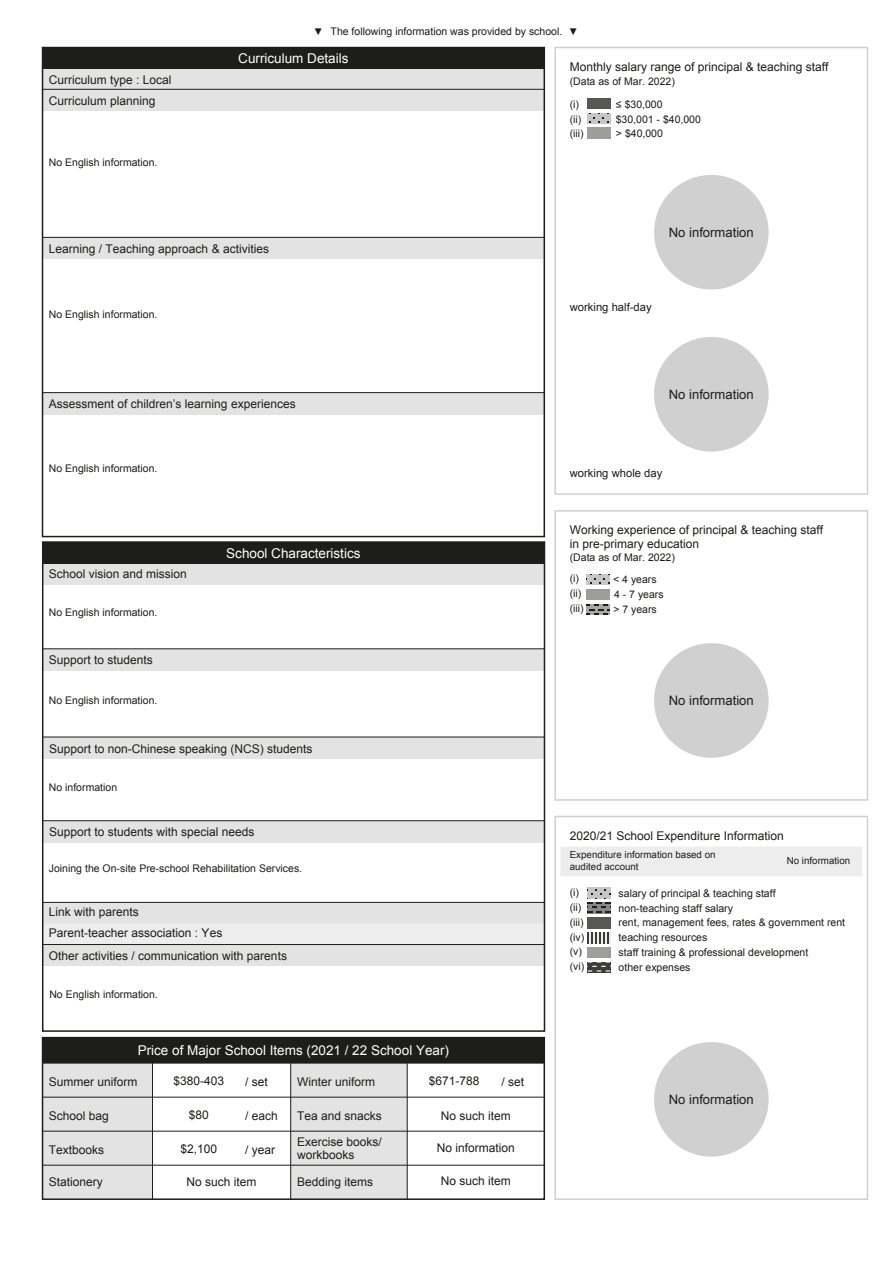
<style>
.page{position:relative;width:893px;height:1263px;background:#fff}
.page>*{position:absolute;margin:0;border:0;box-sizing:border-box;transform-origin:0 0}
.t1{font:13.5px "Arial";color:#fff}
.t2{font:13.05px "Arial";color:#1d1d1b}
.t3{font:12px/13.5px "Arial";color:#1d1d1b}
.t4{font:11.25px "Arial";color:#1d1d1b}
.t5{font:10.5px "Arial";color:#1d1d1b}
.t6{font:9.75px/12px "Arial";color:#1d1d1b}
.s1{font-size:9.75px}
</style>
<div class="page">
<div style="left:560px;top:846px;width:302px;height:30px;background:#ededed"></div>
<img style="left:588px;top:917px;width:22px;height:11px">
<svg style="left:588px;top:962px;width:22px;height:11px"></svg>
<svg style="left:588px;top:932px;width:22px;height:11px"></svg>
<svg style="left:588px;top:903px;width:22px;height:10px"></svg>
<svg style="left:588px;top:888px;width:22px;height:10px"></svg>
<div style="left:554px;top:816px;width:314px;height:384px;border:2px solid #d0d0d0"></div>
<div style="left:554px;top:510px;width:314px;height:291px;border:2px solid #d0d0d0"></div>
<svg style="left:587px;top:604px;width:22px;height:11px"></svg>
<svg style="left:587px;top:574px;width:22px;height:11px"></svg>
<div style="left:554px;top:47px;width:314px;height:448px;border:2px solid #d0d0d0"></div>
<img style="left:587px;top:98px;width:23px;height:11px">
<svg style="left:587px;top:113px;width:23px;height:11px"></svg>
<div style="left:654px;top:175px;width:115px;height:114px;background:#d0d0d0;border-radius:50%"></div>
<div style="left:654px;top:337px;width:115px;height:115px;background:#d0d0d0;border-radius:50%"></div>
<div style="left:654px;top:1042px;width:115px;height:115px;background:#d0d0d0;border-radius:50%"></div>
<div style="left:654px;top:643px;width:115px;height:115px;background:#d0d0d0;border-radius:50%"></div>
<div style="left:291px;top:1063px;width:116px;height:136px;background:#e3e3e3"></div>
<div style="left:43px;top:1063px;width:109px;height:136px;background:#e3e3e3"></div>
<div style="left:42px;top:1037px;width:503px;height:163px;border:2px solid #1d1d1b"></div>
<hr style="left:43px;top:1097px;width:501px;height:1px;background:#1d1d1b">
<hr style="left:43px;top:1165px;width:501px;height:1px;background:#1d1d1b">
<hr style="left:43px;top:1131px;width:501px;height:1px;background:#1d1d1b">
<div style="left:43px;top:1037px;width:501px;height:26px;background:#1d1d1b"></div>
<hr style="left:43px;top:1063px;width:501px;height:1px;background:#1d1d1b">
<hr style="left:152px;top:1063px;width:1px;height:136px;background:#1d1d1b">
<hr style="left:290px;top:1063px;width:1px;height:136px;background:#1d1d1b">
<hr style="left:407px;top:1063px;width:1px;height:136px;background:#1d1d1b">
<div style="left:43px;top:821px;width:501px;height:21px;background:#e3e3e3"></div>
<hr style="left:43px;top:820px;width:501px;height:1px;background:#1d1d1b">
<div style="left:43px;top:737px;width:501px;height:21px;background:#e3e3e3"></div>
<hr style="left:43px;top:737px;width:501px;height:1px;background:#1d1d1b">
<div style="left:43px;top:649px;width:501px;height:21px;background:#e3e3e3"></div>
<hr style="left:43px;top:648px;width:501px;height:1px;background:#1d1d1b">
<div style="left:43px;top:902px;width:501px;height:22px;background:#e3e3e3"></div>
<div style="left:43px;top:923px;width:501px;height:21px;background:#ededed"></div>
<hr style="left:43px;top:902px;width:501px;height:1px;background:#1d1d1b">
<div style="left:43px;top:945px;width:501px;height:21px;background:#e3e3e3"></div>
<hr style="left:43px;top:944px;width:501px;height:1px;background:#1d1d1b">
<div style="left:43px;top:563px;width:501px;height:21px;background:#e3e3e3"></div>
<div style="left:43px;top:542px;width:501px;height:21px;background:#1d1d1b"></div>
<div style="left:42px;top:541px;width:503px;height:491px;border:2px solid #1d1d1b"></div>
<div style="left:43px;top:238px;width:501px;height:21px;background:#e3e3e3"></div>
<hr style="left:43px;top:237px;width:501px;height:1px;background:#1d1d1b">
<div style="left:43px;top:393px;width:501px;height:21px;background:#e3e3e3"></div>
<hr style="left:43px;top:392px;width:501px;height:1px;background:#1d1d1b">
<div style="left:43px;top:69px;width:501px;height:21px;background:#e3e3e3"></div>
<div style="left:43px;top:48px;width:501px;height:21px;background:#1d1d1b"></div>
<div style="left:43px;top:89px;width:501px;height:22px;background:#e3e3e3"></div>
<hr style="left:43px;top:89px;width:501px;height:1px;background:#1d1d1b">
<div style="left:42px;top:47px;width:503px;height:490px;border:2px solid #1d1d1b"></div>
<p class="t3" style="left:49px;top:70px;width:124px;line-height:20.4px">Curriculum type : Local<br>Curriculum planning</p>
<p class="t5" style="left:49px;top:155px;width:110px">No English information.</p>
<p class="t5" style="left:314px;top:24px;width:266px"><span class="s1">▼</span> The following information was provided by school. <span class="s1">▼</span></p>
<p class="t1" style="left:238px;top:50px;width:112px">Curriculum Details</p>
<p class="t3" style="left:570px;top:60px;width:260px">Monthly salary range of principal &amp; teaching staff</p>
<p class="t5" style="left:570px;top:74px;width:107px">(Data as of Mar. 2022)</p>
<p class="t5" style="left:570px;top:97px;width:11px">(i)</p>
<p class="t5" style="left:616px;top:97px;width:48px">≤ $30,000</p>
<p class="t5" style="left:570px;top:127px;width:15px">(iii)</p>
<p class="t5" style="left:616px;top:127px;width:48px">&gt; $40,000</p>
<p class="t5" style="left:570px;top:112px;width:13px">(ii)</p>
<p class="t5" style="left:616px;top:112px;width:87px">$30,001 - $40,000</p>
<p class="t2" style="left:669px;top:224px;width:86px">No information</p>
<p class="t3" style="left:49px;top:242px;width:222px">Learning / Teaching approach &amp; activities</p>
<p class="t5" style="left:49px;top:307px;width:110px">No English information.</p>
<p class="t3" style="left:49px;top:398px;width:248px">Assessment of children’s learning experiences</p>
<p class="t5" style="left:49px;top:461px;width:110px">No English information.</p>
<p class="t3" style="left:49px;top:567px;width:140px">School vision and mission</p>
<p class="t5" style="left:49px;top:605px;width:110px">No English information.</p>
<p class="t3" style="left:49px;top:654px;width:106px">Support to students</p>
<p class="t5" style="left:49px;top:693px;width:110px">No English information.</p>
<p class="t1" style="left:226px;top:545px;width:136px">School Characteristics</p>
<p class="t3" style="left:49px;top:742px;width:265px">Support to non-Chinese speaking (NCS) students</p>
<p class="t5" style="left:49px;top:781px;width:70px">No information</p>
<p class="t3" style="left:49px;top:825px;width:207px">Support to students with special needs</p>
<p class="t5" style="left:49px;top:861px;width:255px">Joining the On-site Pre-school Rehabilitation Services.</p>
<p class="t3" style="left:49px;top:902px;width:175px;line-height:20.9px">Link with parents<br>Parent-teacher association : Yes</p>
<p class="t3" style="left:49px;top:949px;width:240px">Other activities / communication with parents</p>
<p class="t5" style="left:49px;top:987px;width:110px">No English information.</p>
<p class="t1" style="left:138px;top:1041px;width:313px">Price of Major School Items (2021 / 22 School Year)</p>
<p class="t3" style="left:245px;top:1075px;width:24px">/ set</p>
<p class="t3" style="left:245px;top:1109px;width:34px">/ each</p>
<p class="t3" style="left:245px;top:1143px;width:32px">/ year</p>
<p class="t3" style="left:174px;top:1074px;width:52px">$380-403</p>
<p class="t3" style="left:501px;top:1075px;width:24px">/ set</p>
<p class="t3" style="left:189px;top:1108px;width:22px">$80</p>
<p class="t3" style="left:181px;top:1142px;width:38px">$2,100</p>
<p class="t3" style="left:429px;top:1074px;width:52px">$671-788</p>
<p class="t3" style="left:49px;top:1075px;width:90px">Summer uniform</p>
<p class="t3" style="left:297px;top:1075px;width:80px">Winter uniform</p>
<p class="t3" style="left:49px;top:1109px;width:62px">School bag</p>
<p class="t3" style="left:297px;top:1109px;width:86px">Tea and snacks</p>
<p class="t3" style="left:49px;top:1143px;width:57px">Textbooks</p>
<p class="t3" style="left:297px;top:1135px;width:86px">Exercise books/ workbooks</p>
<p class="t3" style="left:49px;top:1175px;width:56px">Stationery</p>
<p class="t3" style="left:297px;top:1175px;width:78px">Bedding items</p>
<p class="t3" style="left:441px;top:1109px;width:72px">No such item</p>
<p class="t3" style="left:437px;top:1141px;width:80px">No information</p>
<p class="t3" style="left:441px;top:1174px;width:72px">No such item</p>
<p class="t3" style="left:187px;top:1175px;width:72px">No such item</p>
<p class="t4" style="left:570px;top:300px;width:83px">working half-day</p>
<p class="t2" style="left:669px;top:386px;width:86px">No information</p>
<p class="t4" style="left:570px;top:466px;width:94px">working whole day</p>
<p class="t3" style="left:570px;top:523px;width:255px">Working experience of principal &amp; teaching staff in pre-primary education</p>
<p class="t5" style="left:570px;top:551px;width:107px">(Data as of Mar. 2022)</p>
<p class="t5" style="left:570px;top:587px;width:13px">(ii)</p>
<p class="t5" style="left:614px;top:587px;width:51px">4 - 7 years</p>
<p class="t5" style="left:570px;top:602px;width:15px">(iii)</p>
<p class="t5" style="left:613px;top:602px;width:45px">&gt; 7 years</p>
<p class="t5" style="left:570px;top:572px;width:11px">(i)</p>
<p class="t5" style="left:613px;top:572px;width:45px">&lt; 4 years</p>
<p class="t2" style="left:669px;top:692px;width:86px">No information</p>
<p class="t3" style="left:570px;top:829px;width:216px">2020/21 School Expenditure Information</p>
<p class="t6" style="left:570px;top:849px;width:147px">Expenditure information based on audited account</p>
<p class="t6" style="left:787px;top:855px;width:65px">No information</p>
<p class="t5" style="left:570px;top:885px;width:11px">(i)</p>
<p class="t5" style="left:619px;top:886px;width:158px">salary of principal &amp; teaching staff</p>
<p class="t5" style="left:570px;top:900px;width:13px">(ii)</p>
<p class="t5" style="left:619px;top:901px;width:116px">non-teaching staff salary</p>
<p class="t5" style="left:570px;top:915px;width:15px">(iii)</p>
<p class="t5" style="left:619px;top:916px;width:228px">rent, management fees, rates &amp; government rent</p>
<p class="t5" style="left:570px;top:945px;width:14px">(v)</p>
<p class="t5" style="left:619px;top:945px;width:191px">staff training &amp; professional development</p>
<p class="t5" style="left:570px;top:959px;width:16px">(vi)</p>
<p class="t5" style="left:619px;top:960px;width:73px">other expenses</p>
<p class="t5" style="left:570px;top:930px;width:16px">(iv)</p>
<p class="t5" style="left:619px;top:931px;width:90px">teaching resources</p>
<p class="t2" style="left:669px;top:1091px;width:86px">No information</p>
</div>
